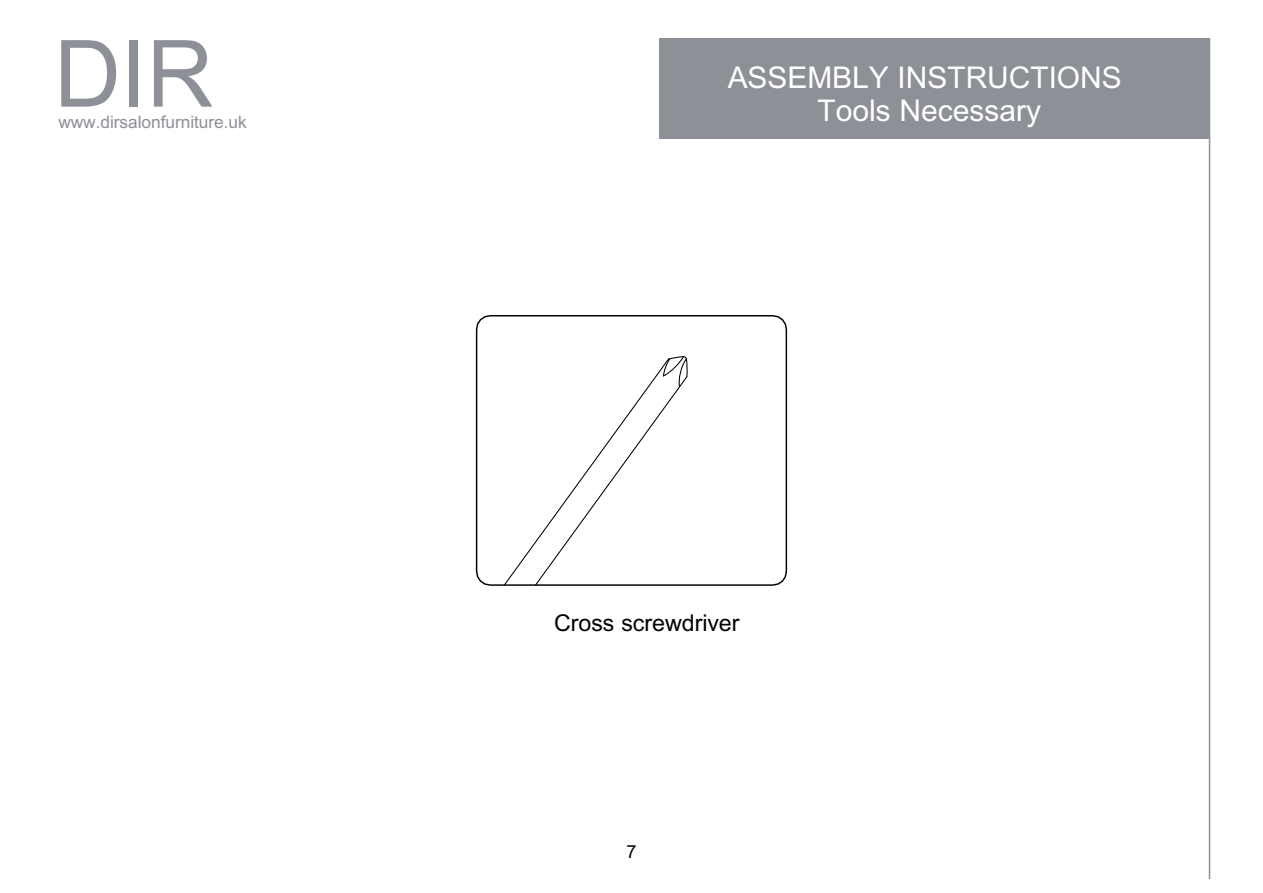
<style>
.page{position:relative;width:1263px;height:893px;background:#fff}
.page>*{position:absolute;margin:0;border:0;box-sizing:border-box;transform-origin:0 0}
.t1{font:93px "+Arial";color:#8e9097}
.t2{font:30px/33.5px "+Arial";color:#fff;text-align:center}
.t3{font:23.25px "+Arial";color:#030303}
.t4{font:18px "+Arial";color:#030303}
.t5{font:17.25px "+Arial";color:#8e9097}
</style>
<div class="page">
<div style="left:660px;top:38px;width:550px;height:101px;background:#8e9097"></div>
<hr style="left:1209px;top:38px;width:1px;height:840px;background:#8e9097">
<svg style="left:475px;top:315px;width:313px;height:271px"></svg>
<h1 class="t1" style="left:54px;top:10px;width:161px">DIR</h1>
<p class="t5" style="left:58px;top:110px;width:190px">www.dirsalonfurniture.uk</p>
<p class="t2" style="left:728px;top:61px;width:396px">ASSEMBLY INSTRUCTIONS<br>Tools Necessary</p>
<p class="t3" style="left:554px;top:607px;width:187px">Cross screwdriver</p>
<p class="t4" style="left:626px;top:839px;width:11px">7</p>
</div>
